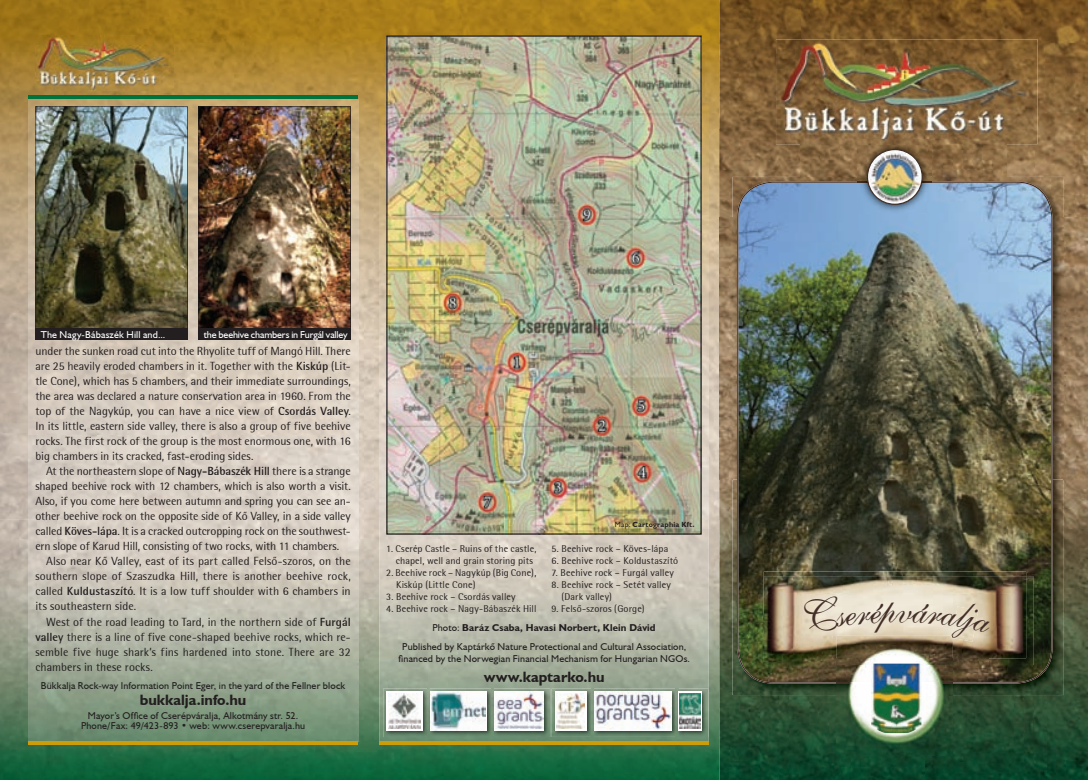
<style>
.page{position:relative;width:1088px;height:780px;background:#fff}
.page>*{position:absolute;margin:0;border:0;box-sizing:border-box;transform-origin:0 0}
.t1{font:700 15px "Humanist 521 PFL";color:#231f20}
.t2{font:11.88px/15px "Agfa Rotis Semisans";letter-spacing:-.005em;color:#231f20;text-align:justify}
.t3{font:10px/12px "Agfa Rotis Semisans";letter-spacing:.015em;color:#231f20}
.t4{font:10px/12px "Humanist 521 PFL";letter-spacing:.015em;color:#231f20;text-align:center}
.t5{font:700 10px "Humanist 521 PFL";letter-spacing:.015em;color:#231f20}
.t6{font:10px "Humanist 521 PFL";letter-spacing:-.01em;color:#fff}
.t7{font:10px "Humanist 521 PFL";letter-spacing:.015em;color:#fff}
.t8{font:700 7.5px "Humanist 521 PFL";letter-spacing:.025em;color:#231f20}
.s1{font-weight:700}
.s2{font-weight:400}
</style>
<div class="page">
<img style="left:0;top:0;width:719px;height:43px">
<img style="left:0;top:43px;width:45px;height:737px">
<img style="left:135px;top:43px;width:584px;height:87px">
<img style="left:45px;top:91px;width:90px;height:5px">
<img style="left:358px;top:130px;width:21px;height:390px">
<img style="left:709px;top:130px;width:10px;height:390px">
<img style="left:315px;top:521px;width:89px;height:259px">
<img style="left:674px;top:521px;width:45px;height:259px">
<img style="left:45px;top:744px;width:270px;height:36px">
<img style="left:404px;top:744px;width:270px;height:36px">
<img style="left:0;top:520px;width:719px;height:1px">
<img style="left:719px;top:0;width:82px;height:218px">
<img style="left:801px;top:0;width:287px;height:43px">
<img style="left:1006px;top:43px;width:82px;height:175px">
<img style="left:801px;top:144px;width:205px;height:33px">
<img style="left:719px;top:218px;width:13px;height:261px">
<img style="left:1064px;top:218px;width:24px;height:261px">
<img style="left:719px;top:480px;width:41px;height:300px">
<img style="left:1047px;top:480px;width:41px;height:300px">
<img style="left:760px;top:695px;width:82px;height:85px">
<img style="left:924px;top:695px;width:123px;height:85px">
<img style="left:842px;top:755px;width:82px;height:25px">
<img style="left:719px;top:479px;width:369px;height:1px">
<img style="left:776px;top:39px;width:261px;height:105px">
<img style="left:379px;top:106px;width:330px;height:635px">
<img style="left:379px;top:520px;width:330px;height:1px">
<img style="left:386px;top:35px;width:316px;height:499px">
<img style="left:932px;top:177px;width:132px;height:302px">
<img style="left:953px;top:480px;width:111px;height:215px">
<svg style="left:1052px;top:479px;width:12px;height:1px"></svg>
<img style="left:732px;top:177px;width:126px;height:302px">
<img style="left:732px;top:480px;width:105px;height:215px">
<img style="left:737px;top:181px;width:315px;height:502px">
<img style="left:858px;top:140px;width:74px;height:4px">
<img style="left:858px;top:177px;width:74px;height:37px">
<img style="left:867px;top:149px;width:56px;height:56px">
<img style="left:988px;top:576px;width:45px;height:89px">
<img style="left:764px;top:658px;width:73px;height:7px">
<img style="left:953px;top:658px;width:35px;height:7px">
<img style="left:764px;top:571px;width:262px;height:5px">
<img style="left:764px;top:576px;width:262px;height:82px">
<img style="left:837px;top:641px;width:116px;height:114px">
<img style="left:837px;top:682px;width:116px;height:1px">
<img style="left:871px;top:663px;width:50px;height:70px">
<img style="left:35px;top:35px;width:139px;height:56px">
<img style="left:383px;top:688px;width:44px;height:49px">
<svg style="left:386px;top:691px;width:37px;height:39px"></svg>
<img style="left:388px;top:693px;width:32px;height:35px">
<img style="left:429px;top:688px;width:62px;height:49px">
<img style="left:427px;top:688px;width:2px;height:49px">
<img style="left:431px;top:691px;width:55px;height:39px">
<img style="left:493px;top:688px;width:57px;height:49px">
<img style="left:491px;top:688px;width:2px;height:49px">
<svg style="left:494px;top:728px;width:50px;height:2px"></svg>
<img style="left:494px;top:691px;width:50px;height:37px">
<img style="left:552px;top:688px;width:39px;height:48px">
<svg style="left:555px;top:691px;width:31px;height:39px"></svg>
<img style="left:556px;top:693px;width:29px;height:35px">
<img style="left:593px;top:688px;width:82px;height:48px">
<img style="left:591px;top:688px;width:2px;height:48px">
<img style="left:594px;top:691px;width:77px;height:39px">
<img style="left:675px;top:688px;width:33px;height:49px">
<img style="left:675px;top:688px;width:3px;height:48px">
<svg style="left:678px;top:691px;width:24px;height:39px"></svg>
<img style="left:679px;top:693px;width:22px;height:35px">
<hr style="left:379px;top:741px;width:330px;height:3px;background:#cc9d09">
<img style="left:28px;top:99px;width:330px;height:642px">
<img style="left:28px;top:520px;width:330px;height:1px">
<hr style="left:28px;top:741px;width:330px;height:3px;background:#cc9d09">
<hr style="left:28px;top:96px;width:330px;height:3px;background:#00723c">
<img style="left:35px;top:106px;width:153px;height:222px">
<img style="left:198px;top:106px;width:153px;height:222px">
<div style="left:35px;top:328px;width:153px;height:12px;background:#231f20"></div>
<div style="left:198px;top:328px;width:153px;height:12px;background:#231f20"></div>
<svg style="left:803px;top:594px;width:188px;height:47px;background:#e4dac4"></svg>
<p class="t7" style="left:41px;top:328px;width:126px">The Nagy-Bábaszék Hill and...</p>
<p class="t6" style="left:204px;top:328px;width:145px">the beehive chambers in Furgál valley</p>
<p class="t2" style="left:35px;top:344px;width:317px">under the sunken road cut into the Rhyolite tuff of Mangó Hill. There are 25 heavily eroded chambers in it. Together with the <span class="s1">Kiskúp</span> (Lit&shy;tle Cone), which has 5 chambers, and their immediate surroundings, the area was declared a nature conservation area in 1960. From the top of the Nagykúp, you can have a nice view of <span class="s1">Csordás Valley</span>.<br>In its little, eastern side valley, there is also a group of five beehive rocks. The first rock of the group is the most enormous one, with 16 big chambers in its cracked, fast-eroding sides.</p>
<p class="t2" style="left:46px;top:463px;width:306px">At the northeastern slope of <span class="s1">Nagy-Bábaszék Hill</span> there is a strange</p>
<p class="t2" style="left:35px;top:478px;width:317px">shaped beehive rock with 12 chambers, which is also worth a visit.</p>
<p class="t2" style="left:35px;top:493px;width:317px">Also, if you come here between autumn and spring you can see an-</p>
<p class="t2" style="left:35px;top:508px;width:317px">other beehive rock on the opposite side of Kő Valley, in a side valley</p>
<p class="t2" style="left:35px;top:523px;width:317px">called <span class="s1">Köves-lápa</span>. It is a cracked outcropping rock on the southwest-</p>
<p class="t2" style="left:35px;top:538px;width:305px">ern slope of Karud Hill, consisting of two rocks, with 11 chambers.</p>
<p class="t2" style="left:46px;top:553px;width:306px">Also near Kő Valley, east of its part called Felső-szoros, on the</p>
<p class="t2" style="left:35px;top:568px;width:317px">southern slope of Szaszudka Hill, there is another beehive rock,</p>
<p class="t2" style="left:35px;top:583px;width:317px">called <span class="s1">Kuldustaszító</span>. It is a low tuff shoulder with 6 chambers in</p>
<p class="t2" style="left:35px;top:598px;width:102px">its southeastern side.</p>
<p class="t2" style="left:46px;top:613px;width:306px">West of the road leading to Tard, in the northern side of <span class="s1">Furgál</span></p>
<p class="t2" style="left:35px;top:628px;width:317px"><span class="s1">valley</span> there is a line of five cone-shaped beehive rocks, which re-</p>
<p class="t2" style="left:35px;top:643px;width:317px">semble five huge shark’s fins hardened into stone. There are 32</p>
<p class="t2" style="left:35px;top:658px;width:119px">chambers in these rocks.</p>
<p class="t4" style="left:41px;top:679px;width:306px">Bükkalja Rock-way Information Point Eger, in the yard of the Fellner block</p>
<p class="t1" style="left:140px;top:689px;width:108px">bukkalja.info.hu</p>
<p class="t4" style="left:81px;top:710px;width:226px;line-height:10px">Mayor’s Office of Cserépváralja, Alkotmány str. 52.<br>Phone/Fax: 49/423-893 • web: www.cserepvaralja.hu</p>
<p class="t8" style="left:615px;top:519px;width:81px"><span class="s2">Map:</span> Cartographia Kft.</p>
<p class="t3" style="left:396px;top:542px;width:142px;text-indent:-9px">1. Cserép Castle – Ruins of the castle, chapel, well and grain storing pits</p>
<p class="t3" style="left:396px;top:566px;width:142px;text-indent:-10px">2. Beehive rock – Nagykúp (Big Cone),<br>Kiskúp (Little Cone)</p>
<p class="t3" style="left:386px;top:590px;width:131px">3. Beehive rock – Csordás valley</p>
<p class="t3" style="left:386px;top:602px;width:152px">4. Beehive rock – Nagy-Bábaszék Hill</p>
<p class="t3" style="left:551px;top:542px;width:118px">5. Beehive rock – Köves-lápa</p>
<p class="t3" style="left:551px;top:554px;width:128px">6. Beehive rock – Koldustaszító</p>
<p class="t3" style="left:551px;top:566px;width:124px">7. Beehive rock – Furgál valley</p>
<p class="t3" style="left:561px;top:578px;width:111px;text-indent:-10px">8. Beehive rock – Setét valley (Dark valley)</p>
<p class="t3" style="left:551px;top:602px;width:95px">9. Felső-szoros (Gorge)</p>
<p class="t5" style="left:432px;top:620px;width:225px"><span class="s2">Photo:</span> Baráz Csaba, Havasi Norbert, Klein Dávid</p>
<p class="t4" style="left:398px;top:640px;width:293px">Published by Kaptárkő Nature Protectional and Cultural Association, financed by the Norwegian Financial Mechanism for Hungarian NGOs.</p>
<p class="t1" style="left:484px;top:666px;width:122px">www.kaptarko.hu</p>
</div>
